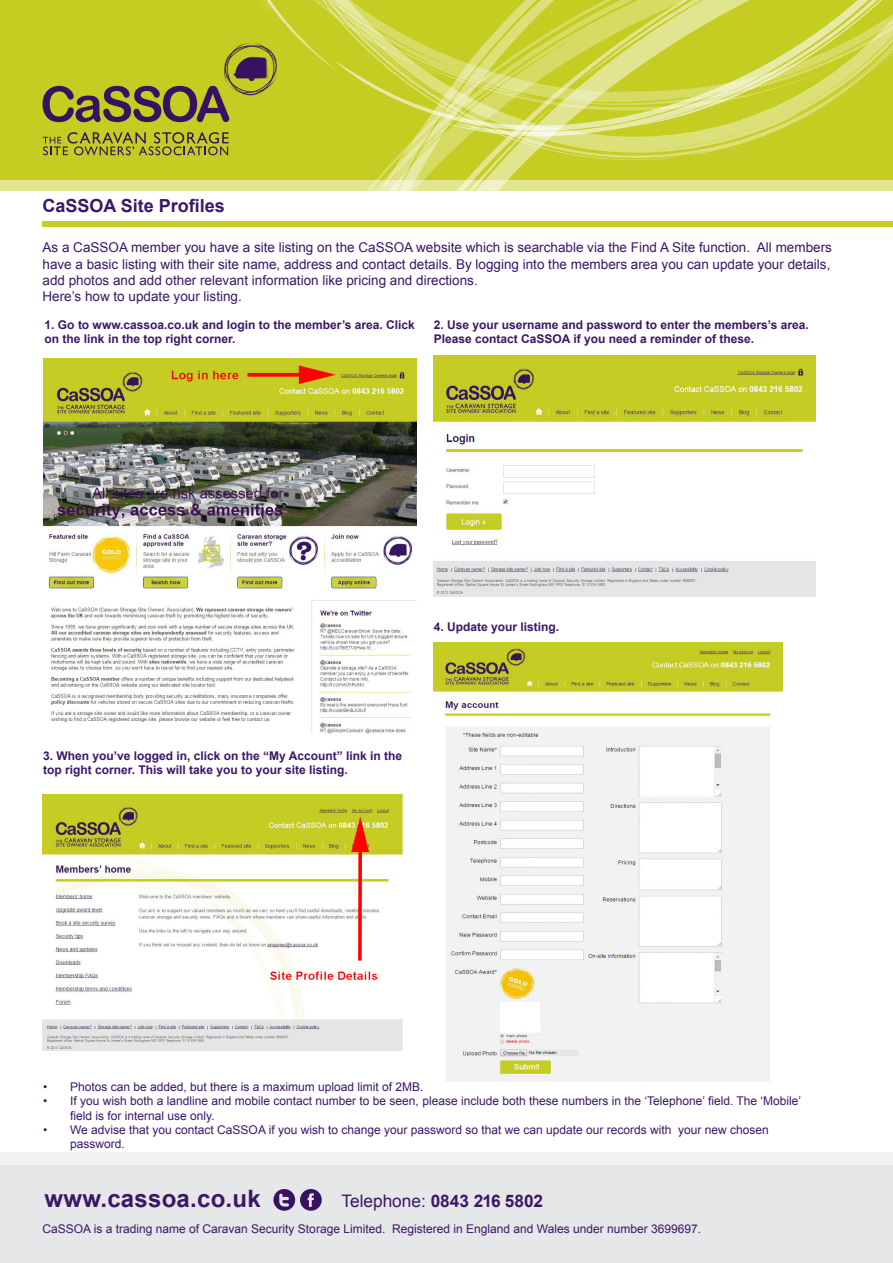
<style>
.page{position:relative;width:893px;height:1263px;background:#fff}
.page>*{position:absolute;margin:0;border:0;box-sizing:border-box;transform-origin:0 0}
.t1{font:700 24px "Arial";letter-spacing:.01em;color:#3b1766}
.t2{font:700 18px "Arial";color:#3b1766}
.t3{font:700 17.25px "Arial";color:#3b1766}
.t4{font:13.5px/16.2px "Arial";color:#3b1766;text-align:justify}
.t5{font:12px/14.4px "Arial";color:#3b1766}
.t6{font:700 12px/14.4px "Arial";color:#3b1766}
.s1{font-weight:400}
</style>
<div class="page">
<div style="left:0;top:179px;width:893px;height:12px;background:#e2e590"></div>
<div style="left:0;top:0;width:893px;height:180px;background:#c5cc22"></div>
<svg style="left:43px;top:0;width:850px;height:191px"></svg>
<div style="left:0;top:1152px;width:893px;height:111px;background:#e6e7e9"></div>
<div style="left:273px;top:1189px;width:22px;height:22px;background:#371260;border-radius:50%"></div>
<svg style="left:279px;top:1194px;width:10px;height:12px"></svg>
<div style="left:300px;top:1189px;width:22px;height:22px;background:#371260;border-radius:50%"></div>
<svg style="left:308px;top:1193px;width:6px;height:14px"></svg>
<div style="left:0;top:1152px;width:893px;height:13px;background:#f2f2f3"></div>
<div style="left:43px;top:221px;width:850px;height:5px;background:#c5cc22"></div>
<img style="left:43px;top:359px;width:374px;height:374px">
<img style="left:434px;top:355px;width:381px;height:241px">
<img style="left:43px;top:794px;width:360px;height:257px">
<img style="left:434px;top:642px;width:349px;height:440px">
<p class="t2" style="left:43px;top:194px;width:184px">CaSSOA Site Profiles</p>
<p class="t4" style="left:43px;top:240px;width:791px">As a CaSSOA member you have a site listing on the CaSSOA website which is searchable via the Find A Site function. All members have a basic listing with their site name, address and contact details. By logging into the members area you can update your details, add photos and add other relevant information like pricing and directions.</p>
<p class="t4" style="left:43px;top:288px;width:201px">Here’s how to update your listing.</p>
<p class="t6" style="left:45px;top:318px;width:372px">1. Go to www.cassoa.co.uk and login to the member’s area. Click on the link in the top right corner.</p>
<p class="t6" style="left:434px;top:318px;width:377px">2. Use your username and password to enter the members’s area.<br>Please contact CaSSOA if you need a reminder of these.</p>
<p class="t6" style="left:434px;top:620px;width:127px">4. Update your listing.</p>
<p class="t6" style="left:43px;top:749px;width:360px">3. When you’ve logged in, click on the “My Account” link in the top right corner. This will take you to your site listing.</p>
<p class="t5" style="left:43px;top:1079px;width:382px">• Photos can be added, but there is a maximum upload limit of 2MB.</p>
<p class="t5" style="left:70px;top:1094px;width:733px;text-indent:-27px">• If you wish both a landline and mobile contact number to be seen, please include both these numbers in the ‘Telephone’ field. The ‘Mobile’ field is for internal use only.</p>
<p class="t5" style="left:70px;top:1122px;width:700px;text-indent:-27px">• We advise that you contact CaSSOA if you wish to change your password so that we can update our records with your new chosen password.</p>
<p class="t1" style="left:45px;top:1182px;width:218px">www.cassoa.co.uk</p>
<p class="t3" style="left:341px;top:1189px;width:203px"><span class="s1">Telephone:</span> 0843 216 5802</p>
<p class="t5" style="left:43px;top:1222px;width:660px">CaSSOA is a trading name of Caravan Security Storage Limited. Registered in England and Wales under number 3699697.</p>
</div>
